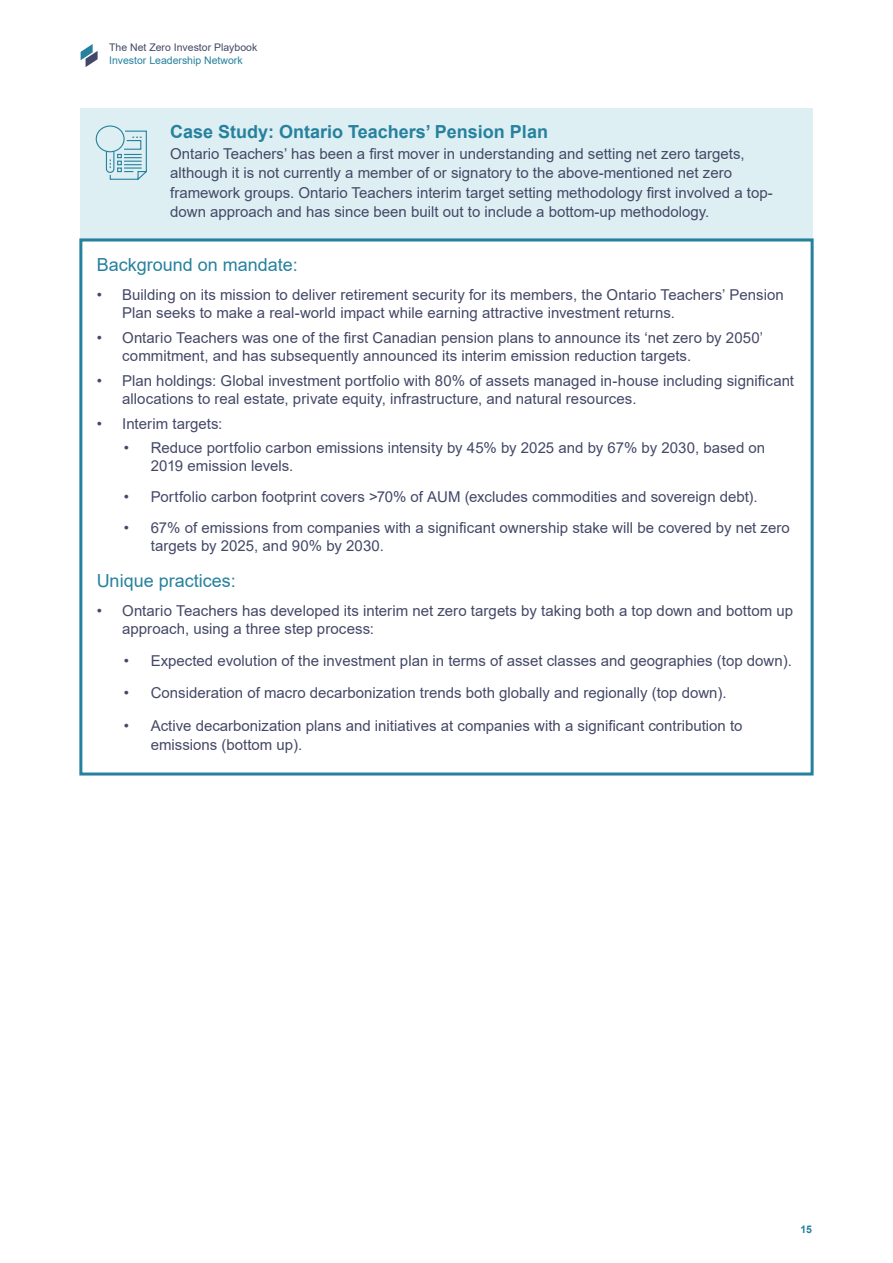
<style>
.page{position:relative;width:893px;height:1263px;background:#fff}
.page>*{position:absolute;margin:0;border:0;box-sizing:border-box;transform-origin:0 0}
.t1{font:700 18px "Arial";color:#26819e}
.Heading_3{font:18px "Arial";color:#26819e}
.t2{font:15px/18px "Arial";color:#444867}
.t3{font:10.5px "Arial";color:#444867}
.t4{font:10.5px "Arial";color:#26819e}
.t5{font:700 10.5px "Arial";color:#26819e}
</style>
<div class="page">
<svg style="left:81px;top:44px;width:17px;height:23px"></svg>
<div style="left:81px;top:108px;width:732px;height:133px;background:#ddeff2"></div>
<div style="left:79px;top:238px;width:735px;height:537px;border:3px solid #26819e"></div>
<svg style="left:95px;top:125px;width:52px;height:55px"></svg>
<p class="t3" style="left:109px;top:40px;width:150px">The Net Zero Investor Playbook</p>
<p class="t4" style="left:109px;top:53px;width:135px">Investor Leadership Network</p>
<p class="t1" style="left:170px;top:119px;width:379px">Case Study: Ontario Teachers’ Pension Plan</p>
<p class="t2" style="left:170px;top:143px;width:604px;line-height:19.5px">Ontario Teachers’ has been a first mover in understanding and setting net zero targets, although it is not currently a member of or signatory to the above-mentioned net zero framework groups. Ontario Teachers interim target setting methodology first involved a top&shy;down approach and has since been built out to include a bottom-up methodology.</p>
<p class="Heading_3" style="left:97px;top:253px;width:203px">Background on mandate:</p>
<p class="t2" style="left:122px;top:286px;width:663px;text-indent:-26px">• Building on its mission to deliver retirement security for its members, the Ontario Teachers’ Pension<br>Plan seeks to make a real-world impact while earning attractive investment returns.</p>
<p class="t2" style="left:122px;top:329px;width:643px;text-indent:-26px">• Ontario Teachers was one of the first Canadian pension plans to announce its ‘net zero by 2050’ commitment, and has subsequently announced its interim emission reduction targets.</p>
<p class="t2" style="left:122px;top:371px;width:673px;text-indent:-26px">• Plan holdings: Global investment portfolio with 80% of assets managed in-house including significant allocations to real estate, private equity, infrastructure, and natural resources.</p>
<p class="t2" style="left:97px;top:414px;width:127px">• Interim targets:</p>
<p class="t2" style="left:151px;top:439px;width:616px;text-indent:-27px">• Reduce portfolio carbon emissions intensity by 45% by 2025 and by 67% by 2030, based on<br>2019 emission levels.</p>
<p class="t2" style="left:124px;top:488px;width:635px">• Portfolio carbon footprint covers &gt;70% of AUM (excludes commodities and sovereign debt).</p>
<p class="t2" style="left:151px;top:518px;width:641px;text-indent:-27px">• 67% of emissions from companies with a significant ownership stake will be covered by net zero targets by 2025, and 90% by 2030.</p>
<p class="Heading_3" style="left:97px;top:568px;width:141px">Unique practices:</p>
<p class="t2" style="left:122px;top:601px;width:672px;text-indent:-26px">• Ontario Teachers has developed its interim net zero targets by taking both a top down and bottom up approach, using a three step process:</p>
<p class="t2" style="left:124px;top:652px;width:670px">• Expected evolution of the investment plan in terms of asset classes and geographies (top down).</p>
<p class="t2" style="left:124px;top:684px;width:605px">• Consideration of macro decarbonization trends both globally and regionally (top down).</p>
<p class="t2" style="left:151px;top:715px;width:593px;line-height:19.5px;text-indent:-27px">• Active decarbonization plans and initiatives at companies with a significant contribution to emissions (bottom up).</p>
<p class="t5" style="left:800px;top:1222px;width:13px">15</p>
</div>
